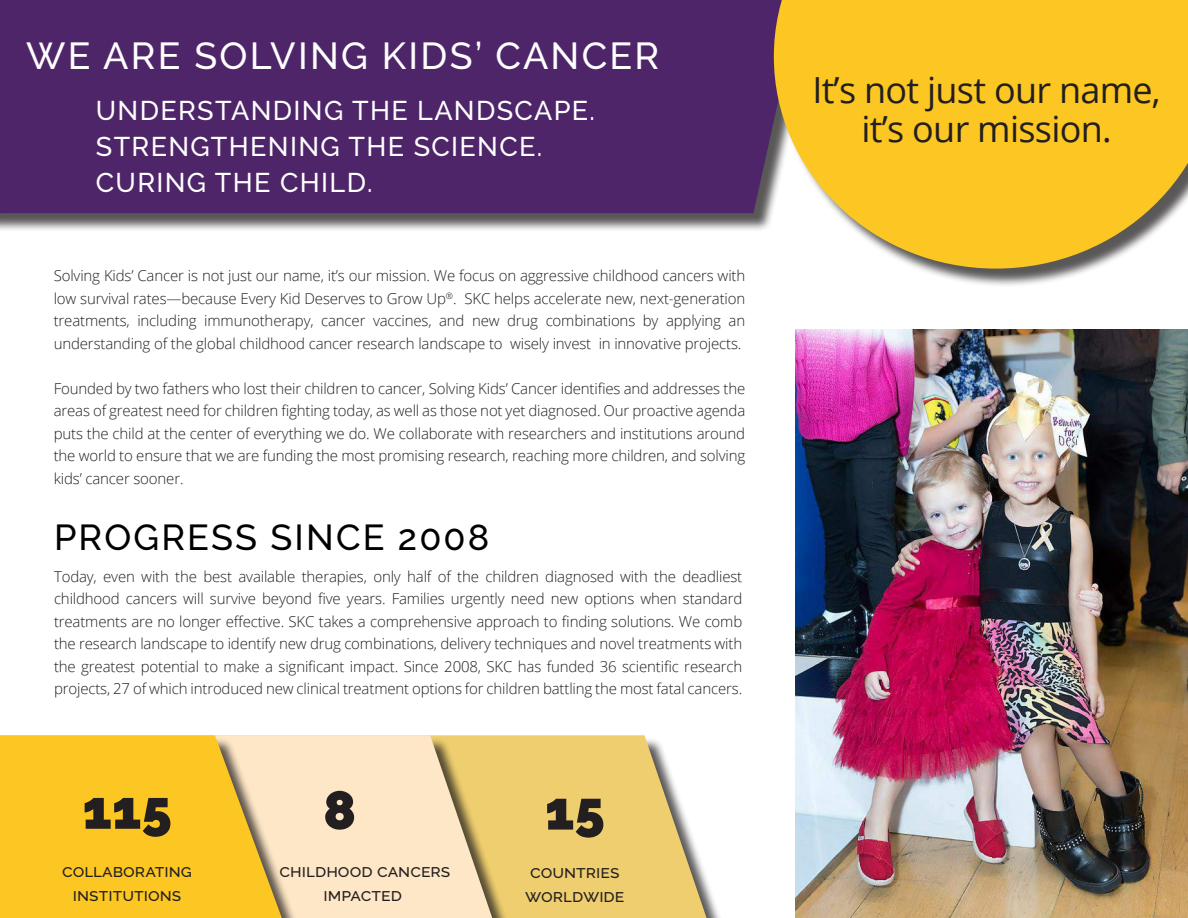
<style>
.page{position:relative;width:1188px;height:918px;background:#fff}
.page>*{position:absolute;margin:0;border:0;box-sizing:border-box;transform-origin:0 0}
.t1{font:900 54px "Raleway";color:#231f20}
.t2{font:500 37.5px "Raleway";letter-spacing:.06em;color:#fff}
.t3{font:36px/39px "Open Sans";letter-spacing:-.02em;color:#231f20;text-align:center}
.t4{font:500 36px "Raleway";letter-spacing:.06em;color:#000}
.t5{font:500 27px/36px "Raleway";letter-spacing:.05em;color:#fff}
.t6{font:500 18px/24px "Raleway";color:#231f20;text-align:center}
.t7{font:300 15px/22.5px "Open Sans";letter-spacing:-.01em;color:#231f20;text-align:justify}
</style>
<div class="page">
<div style="left:0;top:0;width:822px;height:232px;background:#231f20;opacity:.75"></div>
<div style="left:0;top:0;width:774px;height:213px;background:#4f256a"></div>
<img style="left:796px;top:329px;width:392px;height:589px">
<svg style="left:492px;top:735px;width:215px;height:183px;background:#ebd081"></svg>
<div style="left:0;top:738px;width:521px;height:180px;background:#eece6e"></div>
<svg style="left:282px;top:735px;width:210px;height:183px;background:#f5ddb4"></svg>
<div style="left:0;top:738px;width:312px;height:180px;background:#fee7c6"></div>
<svg style="left:0;top:735px;width:282px;height:183px;background:#f8c731"></svg>
<div style="left:776px;top:0;width:412px;height:287px;background:#231f20;opacity:.75"></div>
<svg style="left:774px;top:0;width:414px;height:269px;background:#f5c83c"></svg>
<h2 class="t2" style="left:26px;top:34px;width:635px">WE ARE SOLVING KIDS’ CANCER</h2>
<h3 class="t5" style="left:96px;top:93px;width:501px">UNDERSTANDING THE LANDSCAPE.<br>STRENGTHENING THE SCIENCE.<br>CURING THE CHILD.</h3>
<p class="t7" style="left:54px;top:264px;width:693px">Solving Kids’ Cancer is not just our name, it’s our mission. We focus on aggressive childhood cancers with low survival rates—because Every Kid Deserves to Grow Up<sup>®</sup>. SKC helps accelerate new, next-generation treatments, including immunotherapy, cancer vaccines, and new drug combinations by applying an understanding of the global childhood cancer research landscape to wisely invest in innovative projects.</p>
<p class="t7" style="left:54px;top:377px;width:693px">Founded by two fathers who lost their children to cancer, Solving Kids’ Cancer identifies and addresses the areas of greatest need for children fighting today, as well as those not yet diagnosed. Our proactive agenda puts the child at the center of everything we do. We collaborate with researchers and institutions around the world to ensure that we are funding the most promising research, reaching more children, and solving kids’ cancer sooner.</p>
<h3 class="t4" style="left:54px;top:516px;width:437px">PROGRESS SINCE 2008</h3>
<p class="t7" style="left:54px;top:564px;width:690px">Today, even with the best available therapies, only half of the children diagnosed with the deadliest childhood cancers will survive beyond five years. Families urgently need new options when standard treatments are no longer effective. SKC takes a comprehensive approach to finding solutions. We comb the research landscape to identify new drug combinations, delivery techniques and novel treatments with the greatest potential to make a significant impact. Since 2008, SKC has funded 36 scientific research projects, 27 of which introduced new clinical treatment options for children battling the most fatal cancers.</p>
<h1 class="t1" style="left:82px;top:778px;width:91px">115</h1>
<p class="t6" style="left:62px;top:858px;width:131px">collaborating institutions</p>
<h1 class="t1" style="left:323px;top:779px;width:34px">8</h1>
<p class="t6" style="left:280px;top:859px;width:172px">childhood cancers impacted</p>
<h1 class="t1" style="left:545px;top:779px;width:61px">15</h1>
<p class="t6" style="left:525px;top:859px;width:101px;text-align:left">countries worldwide</p>
<h3 class="t3" style="left:812px;top:69px;width:350px">It’s not just our name, it’s our mission.</h3>
</div>
